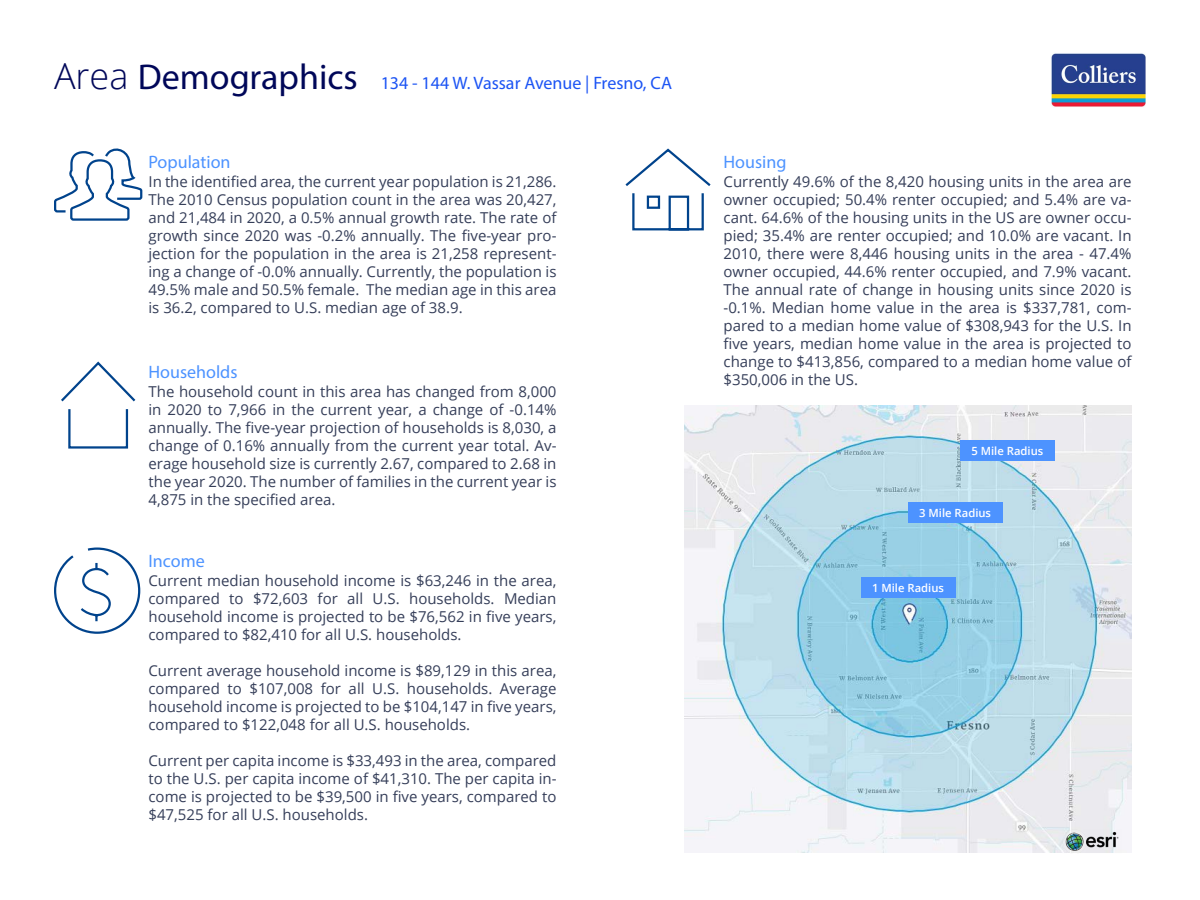
<style>
.page{position:relative;width:1200px;height:900px;background:#fff}
.page>*{position:absolute;margin:0;border:0;box-sizing:border-box;transform-origin:0 0}
.t1{font:18px "Myriad Pro";color:#1c54f4}
.t2{font:18px "Myriad Pro";color:#4d93ff}
.t3{font:15px/18px "Open Sans";color:#353e59;text-align:justify}
.t4{font:600 11.25px "Open Sans";color:#fff}
.s1{font-family:"Open Sans";font-weight:300;font-size:36px;color:#000759}
.s2{font-size:36px;color:#000759}
</style>
<div class="page">
<img style="left:1051px;top:53px;width:95px;height:54px">
<svg style="left:54px;top:148px;width:89px;height:73px"></svg>
<svg style="left:61px;top:361px;width:75px;height:88px"></svg>
<div style="left:84px;top:386px;width:28px;height:52px;background:#fff"></div>
<svg style="left:54px;top:547px;width:87px;height:87px"></svg>
<svg style="left:625px;top:148px;width:86px;height:83px"></svg>
<img style="left:685px;top:405px;width:447px;height:447px">
<img style="left:1063px;top:830px;width:59px;height:23px">
<div style="left:960px;top:440px;width:94px;height:21px;background:#4d93ff"></div>
<div style="left:908px;top:502px;width:94px;height:22px;background:#4d93ff"></div>
<div style="left:861px;top:578px;width:94px;height:20px;background:#4d93ff"></div>
<p class="t1" style="left:54px;top:72px;width:620px"><span class="s1">Area</span> <span class="s2">Demographics</span> 134 - 144 W. Vassar Avenue | Fresno, CA</p>
<p class="t2" style="left:148px;top:151px;width:84px">Population</p>
<p class="t3" style="left:148px;top:172px;width:410px">In the identified area, the current year population is 21,286.<br>The 2010 Census population count in the area was 20,427, and 21,484 in 2020, a 0.5% annual growth rate. The rate of growth since 2020 was -0.2% annually. The five-year pro&shy;jection for the population in the area is 21,258 represent&shy;ing a change of -0.0% annually. Currently, the population is 49.5% male and 50.5% female. The median age in this area is 36.2, compared to U.S. median age of 38.9.</p>
<p class="t2" style="left:148px;top:361px;width:91px">Households</p>
<p class="t3" style="left:148px;top:382px;width:410px">The household count in this area has changed from 8,000 in 2020 to 7,966 in the current year, a change of -0.14% annually. The five-year projection of households is 8,030, a change of 0.16% annually from the current year total. Av&shy;erage household size is currently 2.67, compared to 2.68 in the year 2020. The number of families in the current year is 4,875 in the specified area.</p>
<p class="t2" style="left:148px;top:550px;width:58px">Income</p>
<p class="t3" style="left:148px;top:571px;width:410px">Current median household income is $63,246 in the area, compared to $72,603 for all U.S. households. Median household income is projected to be $76,562 in five years, compared to $82,410 for all U.S. households.</p>
<p class="t3" style="left:148px;top:661px;width:409px">Current average household income is $89,129 in this area, compared to $107,008 for all U.S. households. Average household income is projected to be $104,147 in five years, compared to $122,048 for all U.S. households.</p>
<p class="t3" style="left:148px;top:751px;width:410px">Current per capita income is $33,493 in the area, compared to the U.S. per capita income of $41,310. The per capita in&shy;come is projected to be $39,500 in five years, compared to $47,525 for all U.S. households.</p>
<p class="t2" style="left:724px;top:151px;width:64px">Housing</p>
<p class="t3" style="left:724px;top:172px;width:410px">Currently 49.6% of the 8,420 housing units in the area are owner occupied; 50.4% renter occupied; and 5.4% are va&shy;cant. 64.6% of the housing units in the US are owner occu&shy;pied; 35.4% are renter occupied; and 10.0% are vacant. In 2010, there were 8,446 housing units in the area - 47.4% owner occupied, 44.6% renter occupied, and 7.9% vacant.<br>The annual rate of change in housing units since 2020 is -0.1%. Median home value in the area is $337,781, com&shy;pared to a median home value of $308,943 for the U.S. In five years, median home value in the area is projected to change to $413,856, compared to a median home value of $350,006 in the US.</p>
<p class="t4" style="left:971px;top:443px;width:73px">5 Mile Radius</p>
<p class="t4" style="left:919px;top:506px;width:73px">3 Mile Radius</p>
<p class="t4" style="left:872px;top:581px;width:73px">1 Mile Radius</p>
</div>
